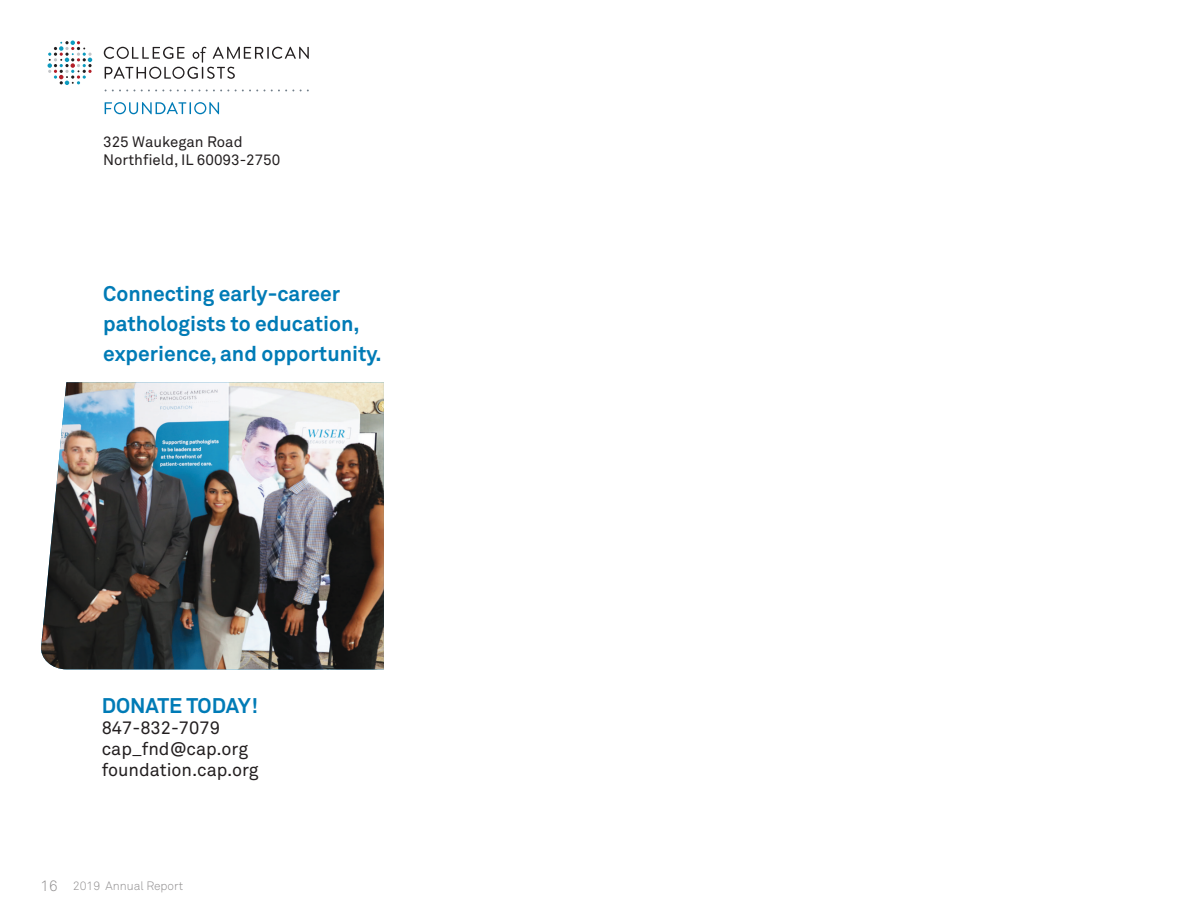
<style>
.page{position:relative;width:1188px;height:918px;background:#fff}
.page>*{position:absolute;margin:0;border:0;box-sizing:border-box;transform-origin:0 0}
.t1{font:700 21px/30px "Akkurat Std";color:#007bb6}
.t2{font:18px/21px "Akkurat Std";color:#231f20}
.t3{font:15px/18px "Akkurat Std";color:#231f20}
.t4{font:300 12px "Akkurat Std";color:#8f8d8e}
.s1{font-size:15px}
</style>
<div class="page">
<svg style="left:48px;top:41px;width:44px;height:44px"></svg>
<svg style="left:104px;top:47px;width:205px;height:32px"></svg>
<svg style="left:105px;top:102px;width:114px;height:12px"></svg>
<img style="left:41px;top:382px;width:343px;height:287px">
<p class="t3" style="left:103px;top:133px;width:179px">325 Waukegan Road<br>Northfield, IL 60093-2750</p>
<p class="t1" style="left:103px;top:279px;width:280px">Connecting early-career pathologists to education, experience, and opportunity.</p>
<p class="t1" style="left:102px;top:690px;width:158px">DONATE TODAY!</p>
<p class="t2" style="left:102px;top:717px;width:158px">847-832-7079 cap_fnd@cap.org foundation.cap.org</p>
<p class="t4" style="left:40px;top:878px;width:144px"><span class="s1">16</span> 2019 Annual Report</p>
</div>
